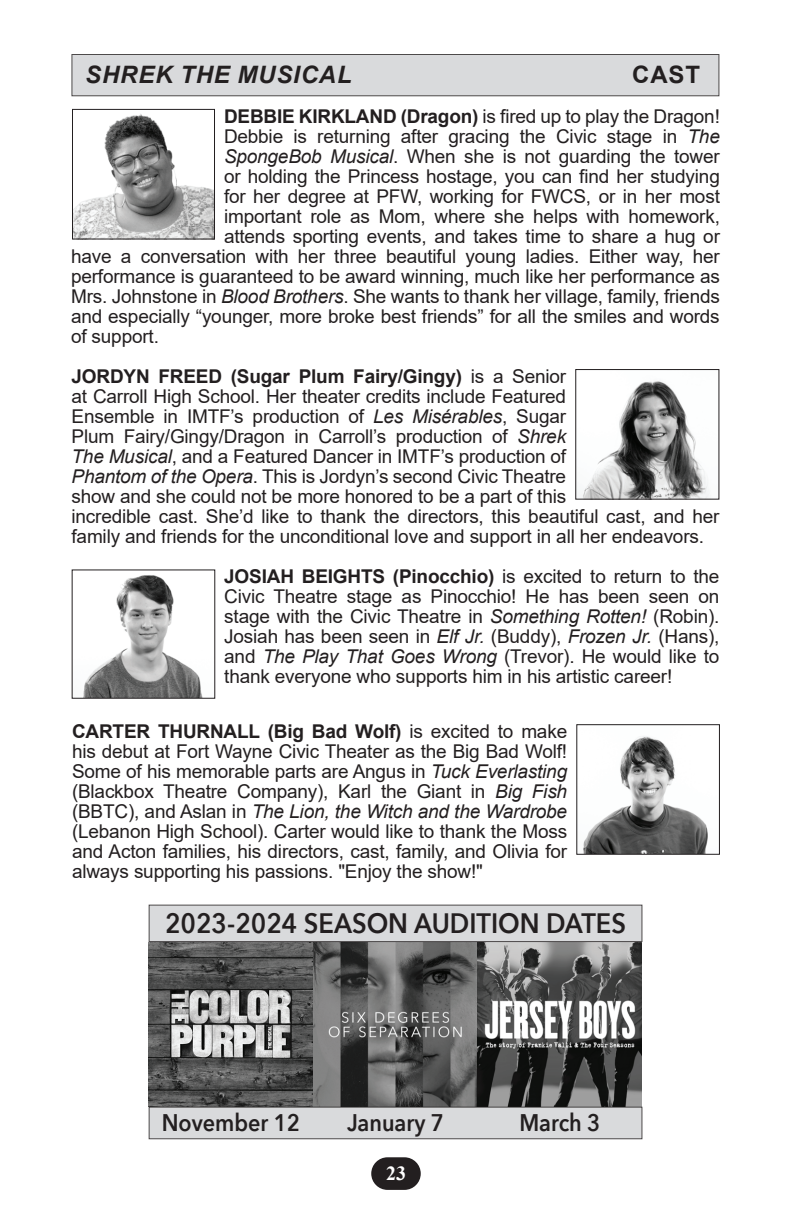
<style>
.page{position:relative;width:792px;height:1224px;background:#fff}
.page>*{position:absolute;margin:0;border:0;box-sizing:border-box;transform-origin:0 0}
.t1{font:600 28px "Avenir Next";color:#231f20;scale:.91 1}
.t2{font:600 24px "Avenir Next";color:#231f20;scale:.9 1}
.t3{font:italic 700 24px "Arial";letter-spacing:.035em;color:#231f20}
.t4{font:700 24px "Arial";color:#231f20}
.t5{font:700 20px "Times New Roman";color:#fff}
.t6{font:19px/20px "Arial";letter-spacing:-.01em;color:#231f20;text-align:justify}
.s1{font-weight:700}
.s2{font-style:italic}
</style>
<div class="page">
<div style="left:372px;top:1158px;width:48px;height:31px;background:#231f20;border-radius:15px"></div>
<div style="left:371px;top:1157px;width:50px;height:33px;border:2px solid #231f20;border-radius:15px"></div>
<div style="left:72px;top:54px;width:647px;height:42px;background:#d9dadc"></div>
<div style="left:71px;top:54px;width:648px;height:42px;border:1px solid #231f20"></div>
<img style="left:74px;top:114px;width:139px;height:124px">
<div style="left:72px;top:109px;width:143px;height:131px;border:1px solid #231f20"></div>
<img style="left:577px;top:381px;width:132px;height:117px">
<div style="left:575px;top:369px;width:144px;height:131px;border:1px solid #231f20"></div>
<img style="left:83px;top:575px;width:120px;height:122px">
<div style="left:72px;top:569px;width:143px;height:130px;border:1px solid #231f20"></div>
<img style="left:583px;top:736px;width:125px;height:117px">
<div style="left:576px;top:724px;width:144px;height:131px;border:1px solid #231f20"></div>
<img style="left:149px;top:942px;width:493px;height:165px">
<div style="left:149px;top:905px;width:493px;height:37px;background:#d9dadc"></div>
<div style="left:149px;top:905px;width:493px;height:37px;border:1px solid #231f20"></div>
<div style="left:149px;top:1107px;width:493px;height:32px;background:#d9dadc"></div>
<p class="t3" style="left:85px;top:58px;width:268px">SHREK THE MUSICAL</p>
<p class="t4" style="left:632px;top:57px;width:69px">CAST</p>
<p class="t6" style="left:224px;top:106px;width:497px"><span class="s1">DEBBIE KIRKLAND (Dragon)</span> is fired up to play the Dragon!</p>
<p class="t6" style="left:224px;top:126px;width:497px">Debbie is returning after gracing the Civic stage in <span class="s2">The</span></p>
<p class="t6" style="left:224px;top:146px;width:497px"><span class="s2">SpongeBob Musical</span>. When she is not guarding the tower</p>
<p class="t6" style="left:224px;top:166px;width:497px">or holding the Princess hostage, you can find her studying</p>
<p class="t6" style="left:224px;top:186px;width:497px">for her degree at PFW, working for FWCS, or in her most</p>
<p class="t6" style="left:224px;top:206px;width:497px">important role as Mom, where she helps with homework,</p>
<p class="t6" style="left:224px;top:226px;width:497px">attends sporting events, and takes time to share a hug or</p>
<p class="t6" style="left:71px;top:246px;width:650px">have a conversation with her three beautiful young ladies. Either way, her</p>
<p class="t6" style="left:71px;top:266px;width:650px">performance is guaranteed to be award winning, much like her performance as</p>
<p class="t6" style="left:71px;top:286px;width:650px">Mrs. Johnstone in <span class="s2">Blood Brothers</span>. She wants to thank her village, family, friends</p>
<p class="t6" style="left:71px;top:306px;width:650px">and especially “younger, more broke best friends” for all the smiles and words</p>
<p class="t6" style="left:71px;top:326px;width:89px">of support.</p>
<p class="t6" style="left:72px;top:366px;width:649px;text-align:left"><span class="s1">JORDYN FREED (Sugar Plum Fairy/Gingy)</span> is a Senior<br>at Carroll High School. Her theater credits include Featured<br>Ensemble in IMTF’s production of <span class="s2">Les Misérables</span>, Sugar<br>Plum Fairy/Gingy/Dragon in Carroll’s production of <span class="s2">Shrek<br>The Musical</span>, and a Featured Dancer in IMTF’s production of<br><span class="s2">Phantom of the Opera</span>. This is Jordyn’s second Civic Theatre<br>show and she could not be more honored to be a part of this<br>incredible cast. She’d like to thank the directors, this beautiful cast, and her family and friends for the unconditional love and support in all her endeavors.</p>
<p class="t6" style="left:224px;top:566px;width:497px"><span class="s1">JOSIAH BEIGHTS (Pinocchio)</span> is excited to return to the Civic Theatre stage as Pinocchio! He has been seen on stage with the Civic Theatre in <span class="s2">Something Rotten!</span> (Robin).<br>Josiah has been seen in <span class="s2">Elf Jr.</span> (Buddy), <span class="s2">Frozen Jr.</span> (Hans), and <span class="s2">The Play That Goes Wrong</span> (Trevor). He would like to thank everyone who supports him in his artistic career!</p>
<p class="t6" style="left:72px;top:721px;width:497px"><span class="s1">CARTER THURNALL (Big Bad Wolf)</span> is excited to make his debut at Fort Wayne Civic Theater as the Big Bad Wolf!<br>Some of his memorable parts are Angus in <span class="s2">Tuck Everlasting </span>(Blackbox Theatre Company), Karl the Giant in <span class="s2">Big Fish </span>(BBTC), and Aslan in <span class="s2">The Lion, the Witch and the Wardrobe </span>(Lebanon High School). Carter would like to thank the Moss and Acton families, his directors, cast, family, and Olivia for always supporting his passions. "Enjoy the show!"</p>
<h1 class="t1" style="left:165px;top:899px;width:508px">2023-2024 SEASON AUDITION DATES</h1>
<p class="t2" style="left:162px;top:1102px;width:155px">November 12</p>
<p class="t2" style="left:347px;top:1102px;width:109px">January 7</p>
<p class="t2" style="left:519px;top:1102px;width:91px">March 3</p>
<p class="t5" style="left:386px;top:1159px;width:21px">23</p>
</div>
